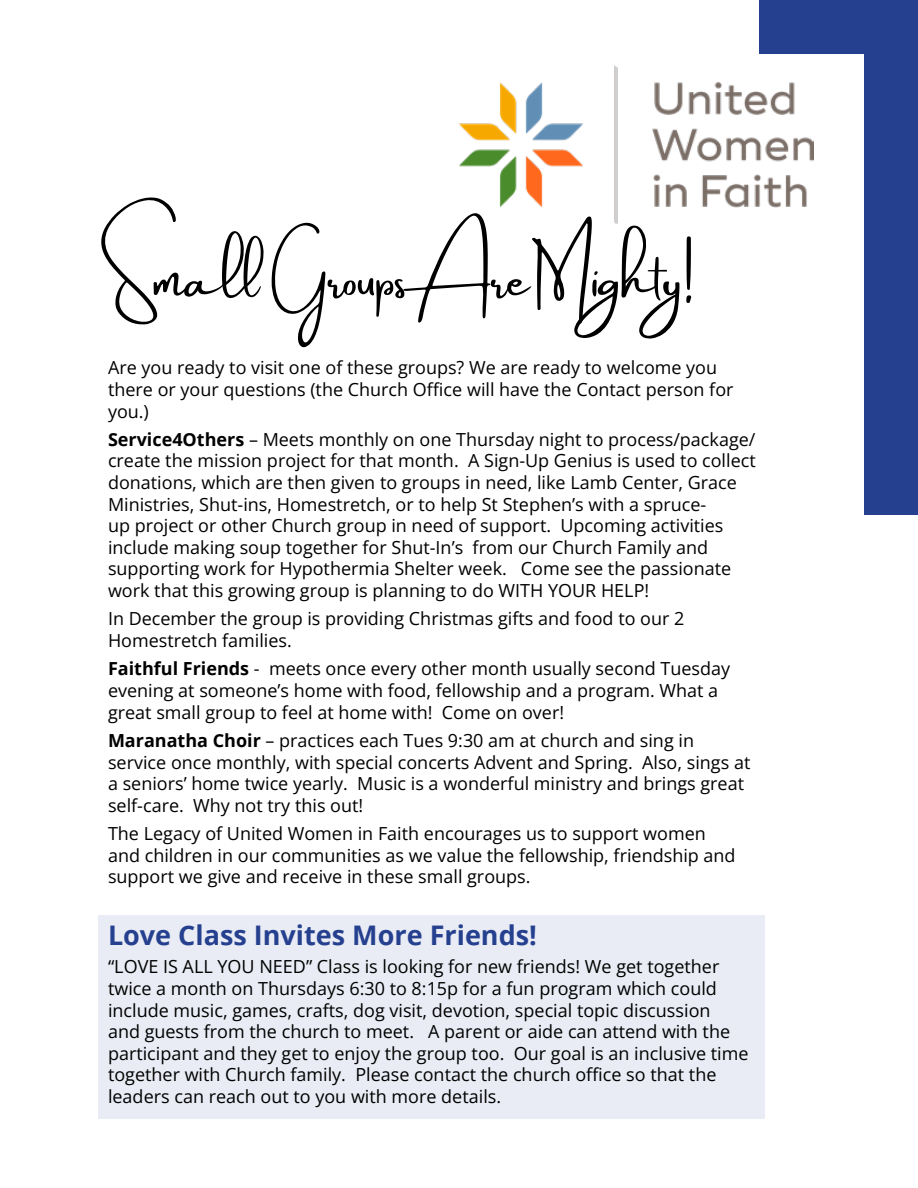
<style>
.page{position:relative;width:918px;height:1188px;background:#fff}
.page>*{position:absolute;margin:0;border:0;box-sizing:border-box;transform-origin:0 0}
.t1{font:51px "Amsterdam Two ttf";color:#000}
.t2{font:700 27px "Open Sans";color:#25408f}
.t3{font:18px/21.6px "Open Sans";color:#000}
.s1{font-weight:700}
</style>
<div class="page">
<div style="left:864px;top:0;width:54px;height:515px;background:#25408f"></div>
<div style="left:760px;top:0;width:158px;height:54px;background:#25408f"></div>
<div style="left:98px;top:916px;width:667px;height:203px;background:#e9ecf4"></div>
<img style="left:459px;top:66px;width:354px;height:158px">
<h1 class="t1" style="left:108px;top:251px;width:587px">Small Groups Are Mighty!</h1>
<p class="t3" style="left:108px;top:357px;width:627px">Are you ready to visit one of these groups? We are ready to welcome you there or your questions (the Church Office will have the Contact person for you.)</p>
<p class="t3" style="left:108px;top:428px;width:649px"><span class="s1">Service4Others</span> – Meets monthly on one Thursday night to process/package/ create the mission project for that month. A Sign-Up Genius is used to collect donations, which are then given to groups in need, like Lamb Center, Grace Ministries, Shut-ins, Homestretch, or to help St Stephen’s with a spruce-<br>up project or other Church group in need of support. Upcoming activities include making soup together for Shut-In’s from our Church Family and supporting work for Hypothermia Shelter week. Come see the passionate work that this growing group is planning to do WITH YOUR HELP!</p>
<p class="t3" style="left:108px;top:608px;width:578px">In December the group is providing Christmas gifts and food to our 2<br>Homestretch families.</p>
<p class="t3" style="left:108px;top:658px;width:624px"><span class="s1">Faithful Friends</span> - meets once every other month usually second Tuesday evening at someone’s home with food, fellowship and a program. What a great small group to feel at home with! Come on over!</p>
<p class="t3" style="left:108px;top:729px;width:644px"><span class="s1">Maranatha Choir</span> – practices each Tues 9:30 am at church and sing in service once monthly, with special concerts Advent and Spring. Also, sings at a seniors’ home twice yearly. Music is a wonderful ministry and brings great self-care. Why not try this out!</p>
<p class="t3" style="left:108px;top:822px;width:629px">The Legacy of United Women in Faith encourages us to support women and children in our communities as we value the fellowship, friendship and support we give and receive in these small groups.</p>
<h2 class="t2" style="left:108px;top:916px;width:430px">Love Class Invites More Friends!</h2>
<p class="t3" style="left:108px;top:956px;width:642px">“LOVE IS ALL YOU NEED” Class is looking for new friends! We get together twice a month on Thursdays 6:30 to 8:15p for a fun program which could include music, games, crafts, dog visit, devotion, special topic discussion<br>and guests from the church to meet. A parent or aide can attend with the participant and they get to enjoy the group too. Our goal is an inclusive time together with Church family. Please contact the church office so that the leaders can reach out to you with more details.</p>
</div>
